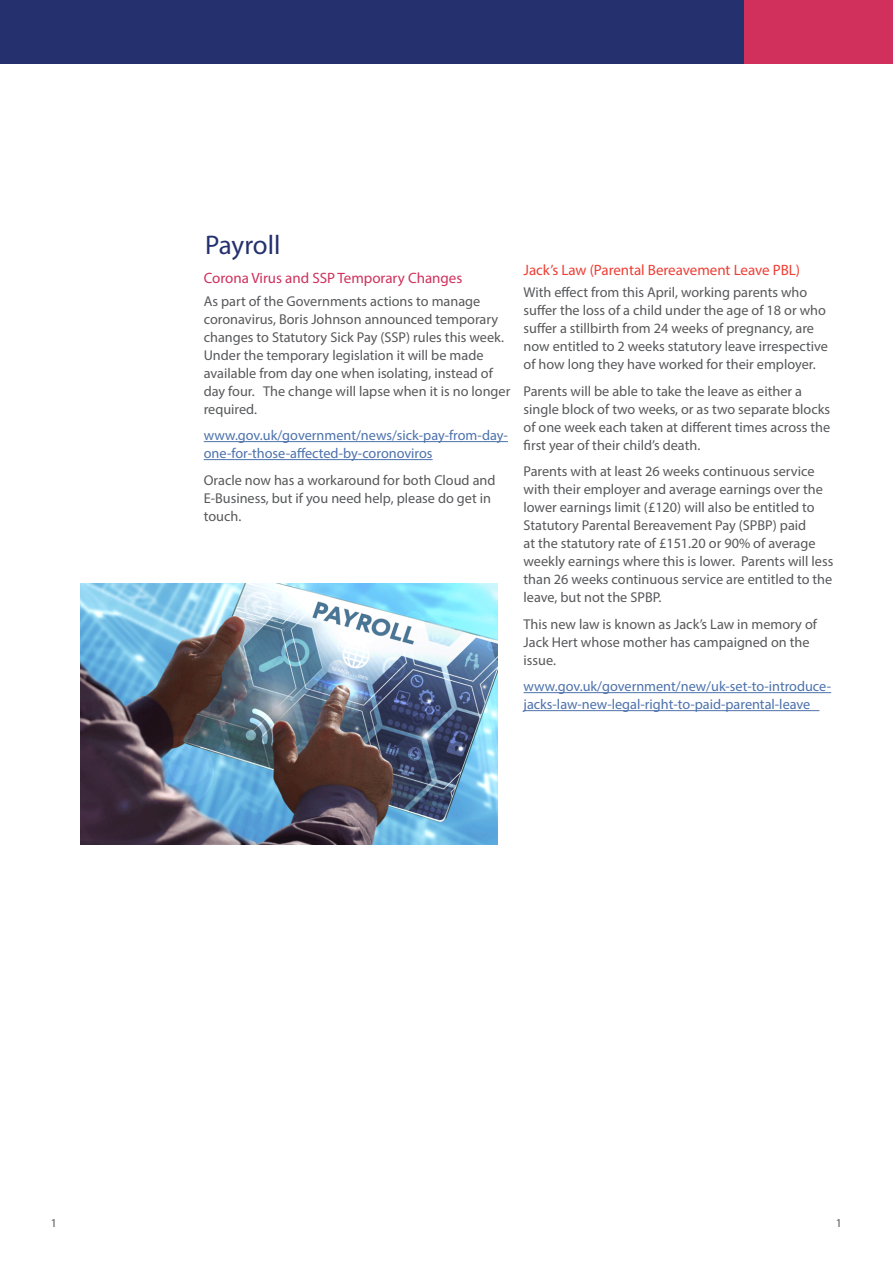
<style>
.page{position:relative;width:893px;height:1263px;background:#fff}
.page>*{position:absolute;margin:0;border:0;box-sizing:border-box;transform-origin:0 0}
._01_blue_heading{font:27px "Myriad Pro";letter-spacing:-.005em;color:#25316e}
._03_sub_heads{font:15px "Myriad Pro";color:#ee3e34}
._03_sub_heads-2{font:15px "Myriad Pro";color:#d0305b}
._04_body_text{font:14.25px/18px "Myriad Pro";color:#57585a}
._04_body_text-2{font:14.25px/18px "Myriad Pro";color:#4d72ac}
.t1{font:12px "Myriad Pro";color:#57585a}
</style>
<div class="page">
<div style="left:0;top:0;width:893px;height:64px;background:#25316e"></div>
<hr style="left:204px;top:441px;width:304px;height:1px;background:#4d72ac">
<hr style="left:204px;top:459px;width:229px;height:1px;background:#4d72ac">
<hr style="left:524px;top:692px;width:307px;height:1px;background:#4d72ac">
<hr style="left:524px;top:710px;width:295px;height:1px;background:#4d72ac">
<img style="left:81px;top:583px;width:416px;height:261px">
<div style="left:744px;top:0;width:149px;height:64px;background:#d0305b"></div>
<p class="_01_blue_heading" style="left:205px;top:228px;width:77px">Payroll</p>
<p class="_03_sub_heads-2" style="left:204px;top:269px;width:260px">Corona Virus and SSP Temporary Changes</p>
<p class="_04_body_text" style="left:204px;top:292px;width:308px">As part of the Governments actions to manage coronavirus, Boris Johnson announced temporary changes to Statutory Sick Pay (SSP) rules this week.<br>Under the temporary legislation it will be made available from day one when isolating, instead of day four. The change will lapse when it is no longer required.</p>
<p class="_04_body_text-2" style="left:204px;top:426px;width:306px">www.gov.uk/government/news/sick-pay-from-day&shy;one-for-those-affected-by-coronoviros</p>
<p class="_04_body_text" style="left:204px;top:471px;width:293px">Oracle now has a workaround for both Cloud and<br>E-Business, but if you need help, please do get in touch.</p>
<p class="_03_sub_heads" style="left:524px;top:261px;width:278px">Jack’s Law (Parental Bereavement Leave PBL)</p>
<p class="_04_body_text" style="left:524px;top:283px;width:306px">With effect from this April, working parents who suffer the loss of a child under the age of 18 or who suffer a stillbirth from 24 weeks of pregnancy, are now entitled to 2 weeks statutory leave irrespective of how long they have worked for their employer.</p>
<p class="_04_body_text" style="left:524px;top:382px;width:308px">Parents will be able to take the leave as either a single block of two weeks, or as two separate blocks of one week each taken at different times across the first year of their child’s death.</p>
<p class="_04_body_text" style="left:524px;top:462px;width:311px">Parents with at least 26 weeks continuous service with their employer and average earnings over the lower earnings limit (£120) will also be entitled to Statutory Parental Bereavement Pay (SPBP) paid<br>at the statutory rate of £151.20 or 90% of average weekly earnings where this is lower. Parents will less than 26 weeks continuous service are entitled to the leave, but not the SPBP.</p>
<p class="_04_body_text" style="left:524px;top:615px;width:295px">This new law is known as Jack’s Law in memory of<br>Jack Hert whose mother has campaigned on the issue.</p>
<p class="_04_body_text-2" style="left:524px;top:677px;width:309px">www.gov.uk/government/new/uk-set-to-introduce&shy;jacks-law-new-legal-right-to-paid-parental-leave</p>
<p class="t1" style="left:51px;top:1216px;width:8px">1</p>
<p class="t1" style="left:836px;top:1216px;width:8px">1</p>
</div>
